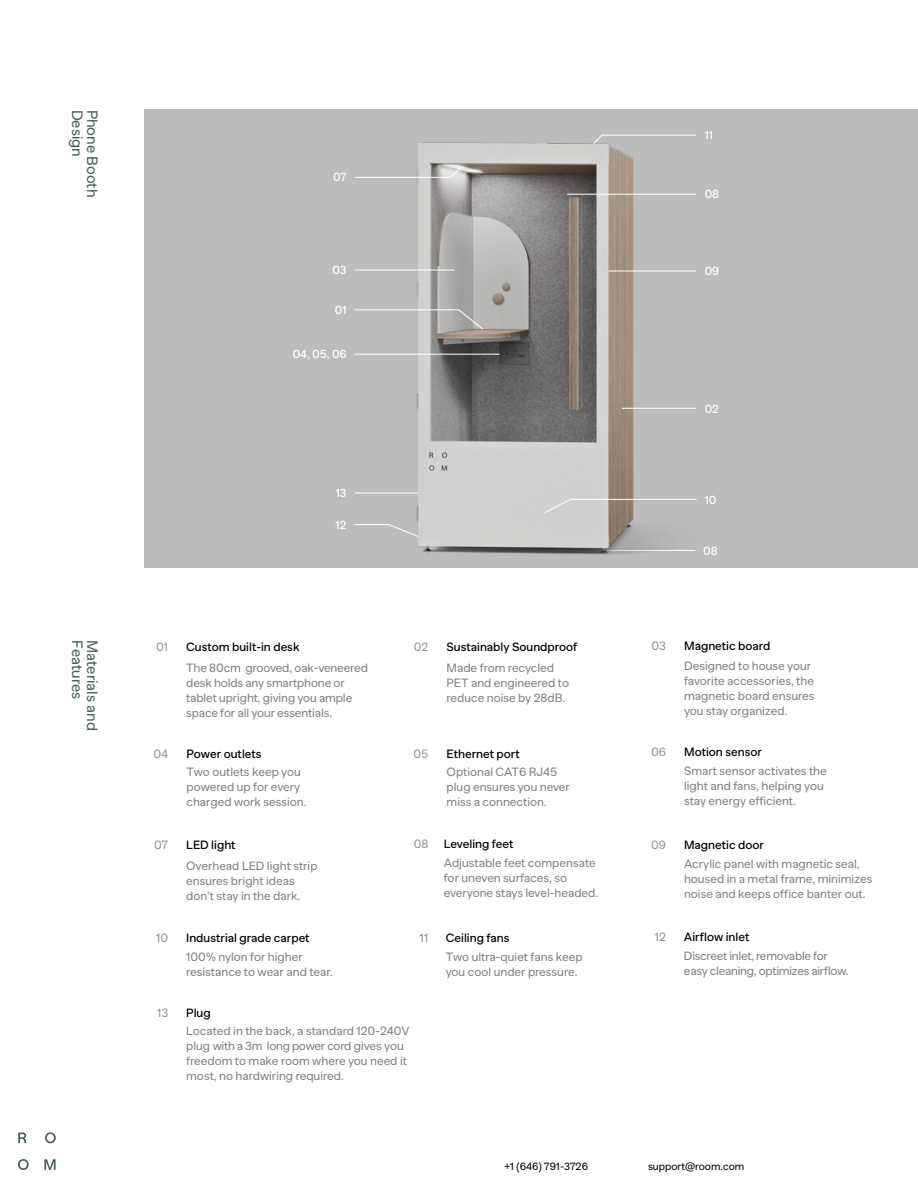
<style>
.page{position:relative;width:918px;height:1188px;background:#fff}
.page>*{position:absolute;margin:0;border:0;box-sizing:border-box;transform-origin:0 0}
.t1{font:15px "Banana Grotesk";color:#485d5d}
.t2{font:12px/15px "Banana Grotesk";color:#808285}
.t3{font:500 12px "Banana Grotesk";color:#000}
.t4{font:12px/15px "Banana Grotesk";letter-spacing:-.02em;color:#808285}
.t5{font:12px "Banana Grotesk";color:#939598}
.t6{font:500 11.7px "Banana Grotesk";color:#fff}
.t7{font:10.5px "Banana Grotesk";color:#000}
</style>
<div class="page">
<svg style="left:45px;top:1132px;width:11px;height:11px"></svg>
<svg style="left:18px;top:1133px;width:8px;height:10px"></svg>
<svg style="left:18px;top:1159px;width:11px;height:11px"></svg>
<svg style="left:44px;top:1159px;width:12px;height:11px"></svg>
<div style="left:144px;top:110px;width:774px;height:458px;background:#bcbcbc"></div>
<img style="left:280px;top:109px;width:501px;height:446px">
<svg style="left:354px;top:309px;width:130px;height:21px"></svg>
<svg style="left:354px;top:166px;width:108px;height:12px"></svg>
<hr style="left:355px;top:270px;width:99px;height:1px;background:#fff">
<hr style="left:355px;top:354px;width:145px;height:1px;background:#fff">
<hr style="left:355px;top:493px;width:63px;height:1px;background:#fff">
<hr style="left:567px;top:194px;width:129px;height:1px;background:#fff">
<hr style="left:609px;top:271px;width:87px;height:1px;background:#fff">
<svg style="left:544px;top:499px;width:153px;height:15px"></svg>
<svg style="left:592px;top:134px;width:105px;height:11px"></svg>
<hr style="left:622px;top:408px;width:74px;height:1px;background:#fff">
<svg style="left:354px;top:524px;width:65px;height:13px"></svg>
<p class="t1" style="left:86px;top:110px;width:49px;rotate:90deg">Design</p>
<p class="t1" style="left:101px;top:110px;width:89px;rotate:90deg">Phone Booth</p>
<p class="t1" style="left:86px;top:640px;width:60px;rotate:90deg">Features</p>
<p class="t1" style="left:101px;top:640px;width:92px;rotate:90deg">Materials and</p>
<p class="t6" style="left:333px;top:170px;width:15px">07</p>
<p class="t6" style="left:332px;top:263px;width:16px">03</p>
<p class="t6" style="left:335px;top:303px;width:13px">01</p>
<p class="t6" style="left:293px;top:347px;width:55px">04, 05, 06</p>
<p class="t6" style="left:336px;top:487px;width:12px">13</p>
<p class="t6" style="left:336px;top:518px;width:13px">12</p>
<p class="t5" style="left:156px;top:640px;width:14px">01</p>
<p class="t3" style="left:186px;top:640px;width:115px">Custom built-in desk</p>
<p class="t2" style="left:186px;top:660px;width:183px">The 80cm grooved, oak-veneered desk holds any smartphone or tablet upright, giving you ample space for all your essentials.</p>
<p class="t5" style="left:154px;top:747px;width:16px">04</p>
<p class="t3" style="left:187px;top:746px;width:77px">Power outlets</p>
<p class="t2" style="left:187px;top:765px;width:122px">Two outlets keep you powered up for every charged work session.</p>
<p class="t5" style="left:154px;top:838px;width:15px">07</p>
<p class="t3" style="left:186px;top:838px;width:51px">LED light</p>
<p class="t2" style="left:186px;top:859px;width:133px">Overhead LED light strip ensures bright ideas don’t stay in the dark.</p>
<p class="t5" style="left:156px;top:931px;width:14px">10</p>
<p class="t3" style="left:186px;top:931px;width:125px">Industrial grade carpet</p>
<p class="t2" style="left:186px;top:950px;width:148px">100% nylon for higher resistance to wear and tear.</p>
<p class="t5" style="left:414px;top:640px;width:16px">02</p>
<p class="t3" style="left:447px;top:640px;width:132px">Sustainably Soundproof</p>
<p class="t2" style="left:447px;top:660px;width:124px">Made from recycled<br>PET and engineered to reduce noise by 28dB.</p>
<p class="t5" style="left:414px;top:746px;width:17px">05</p>
<p class="t3" style="left:447px;top:746px;width:75px">Ethernet port</p>
<p class="t2" style="left:447px;top:765px;width:125px">Optional CAT6 RJ45 plug ensures you never miss a connection.</p>
<p class="t5" style="left:414px;top:837px;width:16px">08</p>
<p class="t3" style="left:444px;top:837px;width:71px">Leveling feet</p>
<p class="t2" style="left:444px;top:855px;width:156px">Adjustable feet compensate for uneven surfaces, so everyone stays level-headed.</p>
<p class="t5" style="left:420px;top:931px;width:10px">11</p>
<p class="t3" style="left:446px;top:931px;width:65px">Ceiling fans</p>
<p class="t2" style="left:446px;top:950px;width:138px">Two ultra-quiet fans keep you cool under pressure.</p>
<p class="t5" style="left:157px;top:1006px;width:13px">13</p>
<p class="t3" style="left:186px;top:1006px;width:26px">Plug</p>
<p class="t2" style="left:186px;top:1024px;width:225px">Located in the back, a standard 120-240V plug with a 3m long power cord gives you freedom to make room where you need it most, no hardwiring required.</p>
<p class="t7" style="left:504px;top:1160px;width:86px">+1 (646) 791-3726</p>
<p class="t6" style="left:705px;top:129px;width:10px">11</p>
<p class="t6" style="left:705px;top:187px;width:16px">08</p>
<p class="t6" style="left:705px;top:264px;width:16px">09</p>
<p class="t6" style="left:705px;top:402px;width:16px">02</p>
<p class="t6" style="left:705px;top:493px;width:13px">10</p>
<p class="t6" style="left:703px;top:545px;width:16px">08</p>
<p class="t5" style="left:652px;top:638px;width:16px">03</p>
<p class="t3" style="left:684px;top:638px;width:88px">Magnetic board</p>
<p class="t2" style="left:684px;top:659px;width:132px">Designed to house your favorite accessories, the magnetic board ensures you stay organized.</p>
<p class="t5" style="left:651px;top:745px;width:16px">06</p>
<p class="t3" style="left:684px;top:745px;width:79px">Motion sensor</p>
<p class="t2" style="left:684px;top:764px;width:144px">Smart sensor activates the light and fans, helping you stay energy efficient.</p>
<p class="t5" style="left:651px;top:838px;width:16px">09</p>
<p class="t3" style="left:684px;top:838px;width:81px">Magnetic door</p>
<p class="t2" style="left:684px;top:857px;width:190px">Acrylic panel with magnetic seal, housed in a metal frame, minimizes noise and keeps office banter out.</p>
<p class="t5" style="left:655px;top:930px;width:13px">12</p>
<p class="t3" style="left:684px;top:930px;width:67px">Airflow inlet</p>
<p class="t4" style="left:684px;top:948px;width:166px">Discreet inlet, removable for easy cleaning, optimizes airflow.</p>
<p class="t7" style="left:648px;top:1160px;width:98px">support@room.com</p>
</div>
